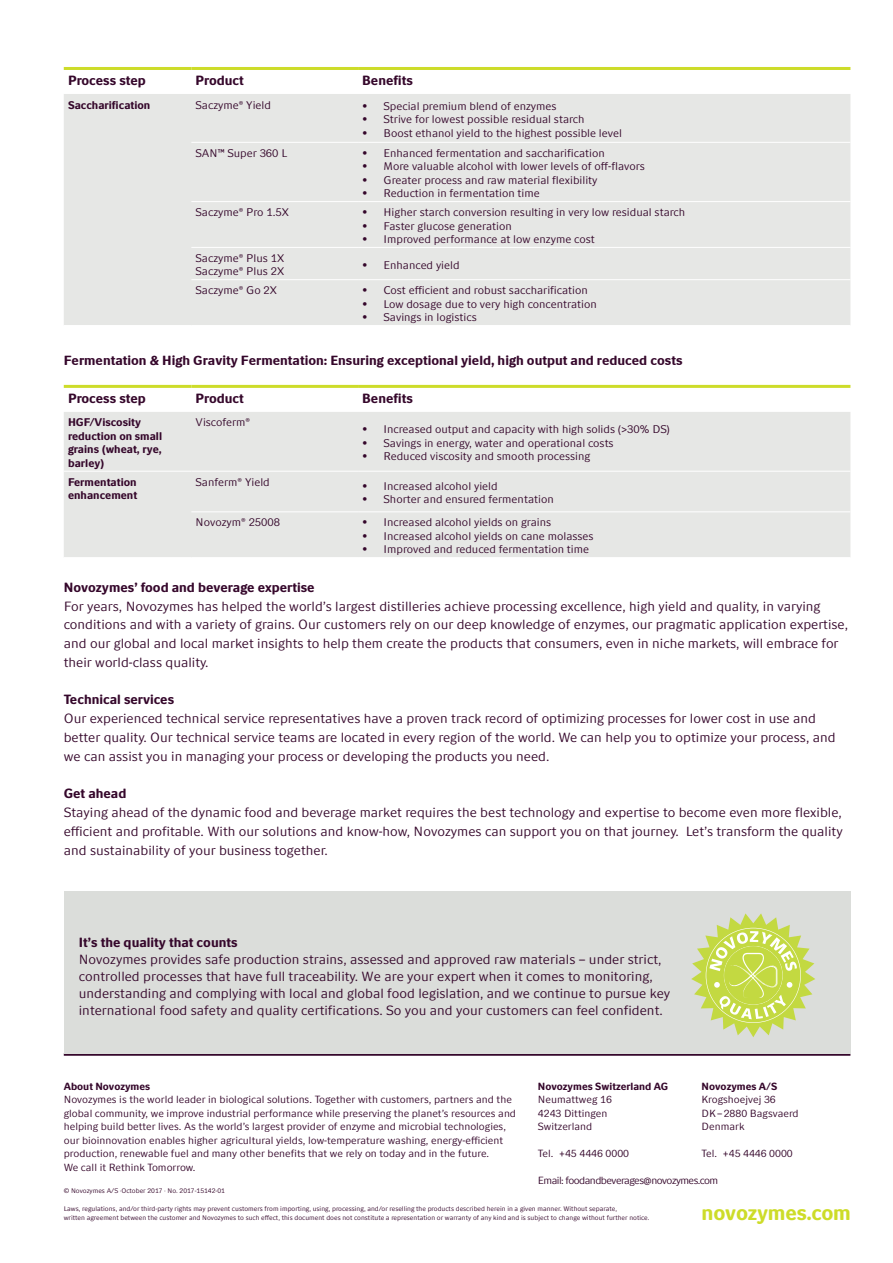
<style>
.page{position:relative;width:893px;height:1263px;background:#fff}
.page>*{position:absolute;margin:0;border:0;box-sizing:border-box;transform-origin:0 0}
.t1{font:700 21px "Novozymes";letter-spacing:-.01em;color:#cddc29}
.t2{font:13.5px/18.8px "Novozymes";color:#35072b}
.t3{font:700 13.5px "Novozymes";color:#35072b}
.t4{font:11.25px/13.5px "Novozymes";color:#35072b}
.t5{font:700 11.25px/13.5px "Novozymes";color:#35072b}
.t6{font:10.5px/13.5px "Novozymes";color:#35072b}
.t7{font:700 10.5px "Novozymes";color:#35072b}
.t8{font:10.5px "Novozymes";letter-spacing:-.05em;color:#35072b}
.t9{font:6.75px/9px "Novozymes";color:#35072b}
</style>
<div class="page">
<hr style="left:64px;top:1053px;width:786px;height:3px;background:#35072b">
<div style="left:64px;top:891px;width:786px;height:162px;background:#dbddda"></div>
<svg style="left:691px;top:913px;width:124px;height:124px"></svg>
<div style="left:64px;top:412px;width:786px;height:145px;background:#e6e7e5"></div>
<hr style="left:64px;top:385px;width:127px;height:3px;background:#cddc29">
<hr style="left:191px;top:385px;width:167px;height:3px;background:#cddc29">
<hr style="left:358px;top:385px;width:492px;height:3px;background:#cddc29">
<hr style="left:64px;top:471px;width:127px;height:1px;background:#fff">
<hr style="left:191px;top:471px;width:167px;height:1px;background:#fff">
<hr style="left:358px;top:471px;width:492px;height:1px;background:#fff">
<hr style="left:191px;top:512px;width:167px;height:1px;background:#fff">
<hr style="left:358px;top:512px;width:492px;height:1px;background:#fff">
<div style="left:64px;top:94px;width:786px;height:231px;background:#e6e7e5"></div>
<hr style="left:64px;top:67px;width:127px;height:3px;background:#cddc29">
<hr style="left:191px;top:67px;width:167px;height:3px;background:#cddc29">
<hr style="left:358px;top:67px;width:492px;height:3px;background:#cddc29">
<hr style="left:191px;top:142px;width:167px;height:1px;background:#fff">
<hr style="left:358px;top:142px;width:492px;height:1px;background:#fff">
<hr style="left:191px;top:201px;width:167px;height:1px;background:#fff">
<hr style="left:358px;top:201px;width:492px;height:1px;background:#fff">
<hr style="left:191px;top:247px;width:167px;height:1px;background:#fff">
<hr style="left:358px;top:247px;width:492px;height:1px;background:#fff">
<hr style="left:191px;top:279px;width:167px;height:1px;background:#fff">
<hr style="left:358px;top:279px;width:492px;height:1px;background:#fff">
<p class="t3" style="left:68px;top:73px;width:79px">Process step</p>
<p class="t3" style="left:196px;top:73px;width:50px">Product</p>
<p class="t3" style="left:362px;top:73px;width:52px">Benefits</p>
<p class="t5" style="left:68px;top:98px;width:84px">Saccharification</p>
<p class="t4" style="left:196px;top:98px;width:77px">Saczyme® Yield</p>
<p class="t4" style="left:362px;top:99px;width:196px">• Special premium blend of enzymes</p>
<p class="t4" style="left:362px;top:113px;width:224px">• Strive for lowest possible residual starch</p>
<p class="t4" style="left:362px;top:126px;width:261px">• Boost ethanol yield to the highest possible level</p>
<p class="t4" style="left:196px;top:146px;width:93px">SAN™ Super 360 L</p>
<p class="t4" style="left:362px;top:146px;width:244px">• Enhanced fermentation and saccharification</p>
<p class="t4" style="left:362px;top:160px;width:284px">• More valuable alcohol with lower levels of off-flavors</p>
<p class="t4" style="left:362px;top:173px;width:237px">• Greater process and raw material flexibility</p>
<p class="t4" style="left:362px;top:187px;width:179px">• Reduction in fermentation time</p>
<p class="t4" style="left:196px;top:205px;width:95px">Saczyme® Pro 1.5X</p>
<p class="t4" style="left:362px;top:205px;width:324px">• Higher starch conversion resulting in very low residual starch</p>
<p class="t4" style="left:362px;top:219px;width:151px">• Faster glucose generation</p>
<p class="t4" style="left:362px;top:232px;width:234px">• Improved performance at low enzyme cost</p>
<p class="t4" style="left:196px;top:251px;width:90px">Saczyme® Plus 1X<br>Saczyme® Plus 2X</p>
<p class="t4" style="left:362px;top:258px;width:99px">• Enhanced yield</p>
<p class="t4" style="left:196px;top:283px;width:83px">Saczyme® Go 2X</p>
<p class="t4" style="left:362px;top:283px;width:227px">• Cost efficient and robust saccharification</p>
<p class="t4" style="left:362px;top:297px;width:236px">• Low dosage due to very high concentration</p>
<p class="t4" style="left:362px;top:310px;width:116px">• Savings in logistics</p>
<p class="t3" style="left:64px;top:353px;width:620px">Fermentation &amp; High Gravity Fermentation: Ensuring exceptional yield, high output and reduced costs</p>
<p class="t3" style="left:68px;top:391px;width:79px">Process step</p>
<p class="t3" style="left:196px;top:391px;width:50px">Product</p>
<p class="t3" style="left:362px;top:391px;width:52px">Benefits</p>
<p class="t5" style="left:68px;top:416px;width:96px">HGF/Viscosity reduction on small grains (wheat, rye, barley)</p>
<p class="t4" style="left:196px;top:416px;width:56px">Viscoferm®</p>
<p class="t4" style="left:362px;top:422px;width:309px">• Increased output and capacity with high solids (&gt;30% DS)</p>
<p class="t4" style="left:362px;top:436px;width:253px">• Savings in energy, water and operational costs</p>
<p class="t4" style="left:362px;top:449px;width:230px">• Reduced viscosity and smooth processing</p>
<p class="t5" style="left:68px;top:475px;width:71px">Fermentation enhancement</p>
<p class="t4" style="left:196px;top:475px;width:76px">Sanferm® Yield</p>
<p class="t4" style="left:362px;top:479px;width:137px">• Increased alcohol yield</p>
<p class="t4" style="left:362px;top:493px;width:193px">• Shorter and ensured fermentation</p>
<p class="t4" style="left:196px;top:516px;width:86px">Novozym® 25008</p>
<p class="t4" style="left:362px;top:516px;width:191px">• Increased alcohol yields on grains</p>
<p class="t4" style="left:362px;top:529px;width:233px">• Increased alcohol yields on cane molasses</p>
<p class="t4" style="left:362px;top:543px;width:228px">• Improved and reduced fermentation time</p>
<p class="t3" style="left:64px;top:580px;width:252px">Novozymes’ food and beverage expertise</p>
<p class="t2" style="left:64px;top:596px;width:786px">For years, Novozymes has helped the world’s largest distilleries achieve processing excellence, high yield and quality, in varying conditions and with a variety of grains. Our customers rely on our deep knowledge of enzymes, our pragmatic application expertise, and our global and local market insights to help them create the products that consumers, even in niche markets, will embrace for their world-class quality.</p>
<p class="t3" style="left:64px;top:692px;width:112px">Technical services</p>
<p class="t2" style="left:64px;top:709px;width:773px">Our experienced technical service representatives have a proven track record of optimizing processes for lower cost in use and better quality. Our technical service teams are located in every region of the world. We can help you to optimize your process, and we can assist you in managing your process or developing the products you need.</p>
<p class="t3" style="left:64px;top:786px;width:64px">Get ahead</p>
<p class="t2" style="left:64px;top:803px;width:780px;text-align:justify">Staying ahead of the dynamic food and beverage market requires the best technology and expertise to become even more flexible, efficient and profitable. With our solutions and know-how, Novozymes can support you on that journey. Let’s transform the quality and sustainability of your business together.</p>
<p class="t3" style="left:79px;top:935px;width:160px">It’s the quality that counts</p>
<p class="t2" style="left:79px;top:951px;width:593px;line-height:16.8px">Novozymes provides safe production strains, assessed and approved raw materials – under strict, controlled processes that have full traceability. We are your expert when it comes to monitoring, understanding and complying with local and global food legislation, and we continue to pursue key international food safety and quality certifications. So you and your customers can feel confident.</p>
<p class="t7" style="left:64px;top:1080px;width:88px">About Novozymes</p>
<p class="t6" style="left:64px;top:1093px;width:454px">Novozymes is the world leader in biological solutions. Together with customers, partners and the global community, we improve industrial performance while preserving the planet’s resources and helping build better lives. As the world’s largest provider of enzyme and microbial technologies, our bioinnovation enables higher agricultural yields, low-temperature washing, energy-efficient production, renewable fuel and many other benefits that we rely on today and in the future.<br>We call it Rethink Tomorrow.</p>
<p class="t9" style="left:64px;top:1186px;width:163px">© Novozymes A/S ·October 2017 · No. 2017-15142-01</p>
<p class="t7" style="left:538px;top:1080px;width:132px">Novozymes Switzerland AG</p>
<p class="t6" style="left:538px;top:1093px;width:76px">Neumattweg 16<br>4243 Dittingen<br>Switzerland</p>
<p class="t6" style="left:538px;top:1147px;width:93px">Tel. +45 4446 0000</p>
<p class="t8" style="left:538px;top:1175px;width:182px">Email: foodandbeverages@novozymes.com</p>
<p class="t7" style="left:702px;top:1080px;width:77px">Novozymes A/S</p>
<p class="t6" style="left:702px;top:1093px;width:98px">Krogshoejvej 36<br>DK–2880 Bagsvaerd<br>Denmark</p>
<p class="t6" style="left:702px;top:1147px;width:93px">Tel. +45 4446 0000</p>
<p class="t9" style="left:64px;top:1204px;width:587px">Laws, regulations, and/or third-party rights may prevent customers from importing, using, processing, and/or reselling the products described herein in a given manner. Without separate,<br>written agreement between the customer and Novozymes to such effect, this document does not constitute a representation or warranty of any kind and is subject to change without further notice.</p>
<h1 class="t1" style="left:702px;top:1201px;width:151px">novozymes.com</h1>
</div>
